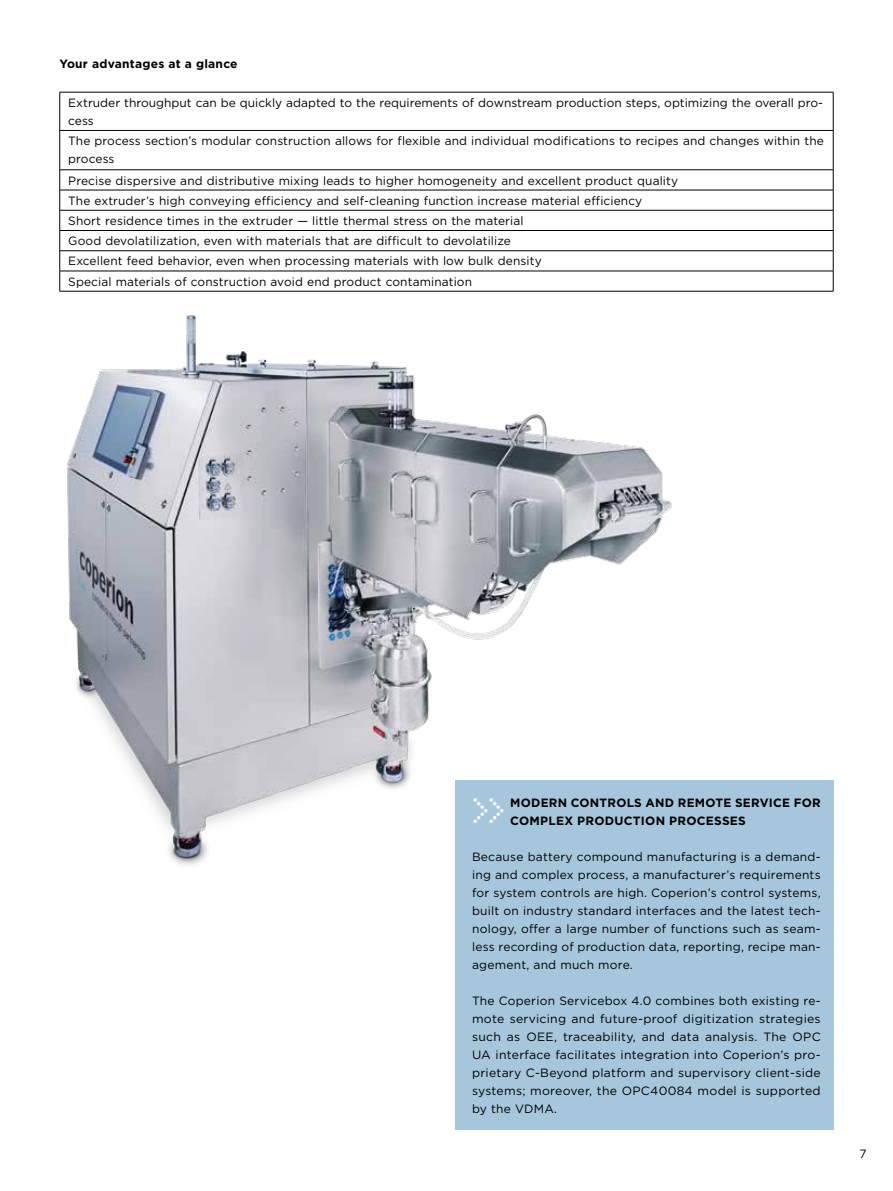
<style>
.page{position:relative;width:893px;height:1191px;background:#fff}
.page>*{position:absolute;margin:0;border:0;box-sizing:border-box;transform-origin:0 0}
.t1{font:36px "Dot Matrix One OT";color:#fff}
.t2{font:12px/18px "Gotham";letter-spacing:.01em;color:#000}
.t3{font:700 12px/18px "Gotham";letter-spacing:.02em;color:#000}
</style>
<div class="page">
<img style="left:59px;top:270px;width:646px;height:596px">
<hr style="left:60px;top:92px;width:773px;height:1px;background:#000">
<hr style="left:59px;top:92px;width:1px;height:38px;background:#000">
<hr style="left:833px;top:92px;width:1px;height:38px;background:#000">
<hr style="left:60px;top:130px;width:773px;height:1px;background:#000">
<hr style="left:59px;top:131px;width:1px;height:39px;background:#000">
<hr style="left:833px;top:131px;width:1px;height:39px;background:#000">
<hr style="left:60px;top:169px;width:773px;height:1px;background:#000">
<hr style="left:60px;top:190px;width:773px;height:1px;background:#000">
<hr style="left:60px;top:210px;width:773px;height:1px;background:#000">
<hr style="left:60px;top:230px;width:773px;height:1px;background:#000">
<hr style="left:60px;top:250px;width:773px;height:1px;background:#000">
<hr style="left:60px;top:271px;width:773px;height:1px;background:#000">
<svg style="left:59px;top:170px;width:1px;height:121px"></svg>
<svg style="left:833px;top:170px;width:1px;height:121px"></svg>
<hr style="left:60px;top:291px;width:773px;height:1px;background:#000">
<div style="left:455px;top:780px;width:378px;height:350px;background:#a5c6db"></div>
<p class="t3" style="left:60px;top:55px;width:180px">Your advantages at a glance</p>
<p class="t2" style="left:68px;top:93px;width:756px">Extruder throughput can be quickly adapted to the requirements of downstream production steps, optimizing the overall pro&shy;cess</p>
<p class="t2" style="left:68px;top:132px;width:757px">The process section’s modular construction allows for flexible and individual modifications to recipes and changes within the process</p>
<p class="t2" style="left:68px;top:170px;width:611px;line-height:20.2px">Precise dispersive and distributive mixing leads to higher homogeneity and excellent product quality The extruder’s high conveying efficiency and self-cleaning function increase material efficiency<br>Short residence times in the extruder — little thermal stress on the material<br>Good devolatilization, even with materials that are difficult to devolatilize<br>Excellent feed behavior, even when processing materials with low bulk density<br>Special materials of construction avoid end product contamination</p>
<h1 class="t1" style="left:472px;top:789px;width:35px">&gt;&gt;</h1>
<p class="t3" style="left:510px;top:794px;width:312px">MODERN CONTROLS AND REMOTE SERVICE FOR<br>COMPLEX PRODUCTION PROCESSES</p>
<p class="t2" style="left:472px;top:847px;width:350px;text-align:justify">Because battery compound manufacturing is a demand&shy;ing and complex process, a manufacturer’s requirements for system controls are high. Coperion’s control systems, built on industry standard interfaces and the latest tech&shy;nology, offer a large number of functions such as seam&shy;less recording of production data, reporting, recipe man&shy;agement, and much more.</p>
<p class="t2" style="left:472px;top:991px;width:350px;text-align:justify">The Coperion Servicebox 4.0 combines both existing re&shy;mote servicing and future-proof digitization strategies such as OEE, traceability, and data analysis. The OPC UA interface facilitates integration into Coperion’s pro&shy;prietary C-Beyond platform and supervisory client-side systems; moreover, the OPC40084 model is supported by the VDMA.</p>
<p class="t2" style="left:860px;top:1144px;width:9px">7</p>
</div>
